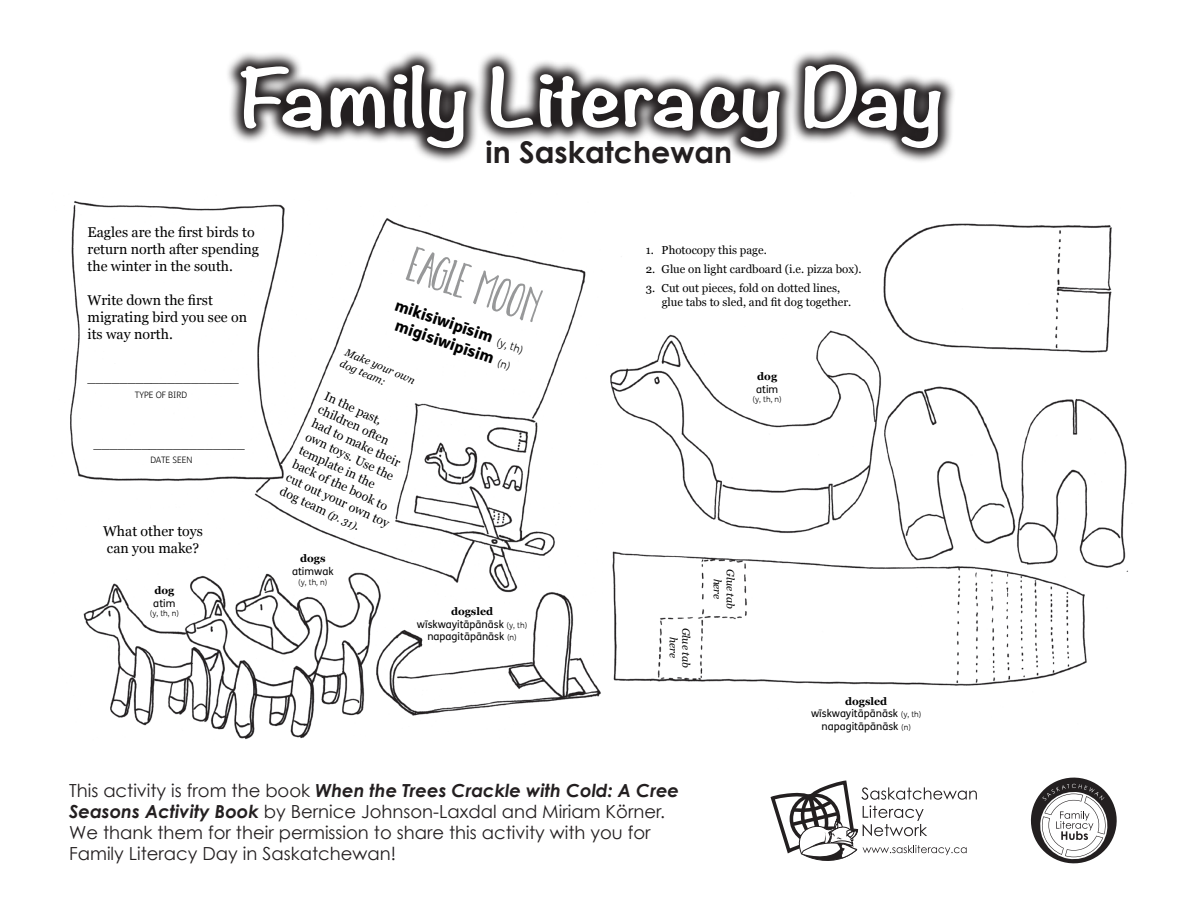
<style>
.page{position:relative;width:1188px;height:918px;background:#fff}
.page>*{position:absolute;margin:0;border:0;box-sizing:border-box;transform-origin:0 0}
.t1{font:700 44.25px "Horse Wallop";color:#979899}
.t2{font:700 30px "Century Gothic";color:#231f20}
.t3{font:18px/21px "Century Gothic";color:#231f20}
.t4{font:800 15.9px/19.5px "FS Me";color:#000;text-align:center}
.t5{font:14.1px/17px "Georgia";color:#000}
.t6{font:12.45px/15px "Georgia";color:#000}
.t7{font:11.55px/13.8px "Georgia";color:#000}
.t8{font:10.65px/12.8px "FS Me";color:#000;text-align:center}
.t9{font:italic 10.65px/12.8px "Georgia";color:#000;text-align:center}
.t10{font:300 8.85px "FS Me";color:#000}
.t11{font:300 7.95px "FS Me";color:#000}
.s1{font-family:"Georgia";font-weight:700}
.s2{font-weight:300;font-size:10.65px}
.s3{font-style:italic;font-size:10.65px}
.s4{font-weight:300;font-size:7.95px}
.s5{font-weight:700;font-style:italic}
</style>
<div class="page">
<img style="left:70px;top:201px;width:531px;height:538px">
<div style="left:570px;top:712px;width:47px;height:41px;background:#fff"></div>
<img style="left:610px;top:223px;width:518px;height:463px">
<svg style="left:1030px;top:777px;width:87px;height:87px"></svg>
<svg style="left:770px;top:780px;width:207px;height:81px"></svg>
<svg style="left:228px;top:51px;width:726px;height:111px"></svg>
<svg style="left:241px;top:64px;width:700px;height:84px"></svg>
<p class="t2" style="left:486px;top:133px;width:248px">in Saskatchewan</p>
<p class="t5" style="left:88px;top:224px;width:173px">Eagles are the first birds to return north after spending the winter in the south.</p>
<p class="t5" style="left:88px;top:292px;width:161px">Write down the first migrating bird you see on its way north.</p>
<p class="t6" style="left:88px;top:371px;width:153px">___________________</p>
<p class="t10" style="left:135px;top:389px;width:54px">TYPE OF BIRD</p>
<p class="t6" style="left:94px;top:436px;width:153px">___________________</p>
<p class="t10" style="left:150px;top:454px;width:44px">DATE SEEN</p>
<p class="t5" style="left:103px;top:523px;width:101px">What other toys can you make?</p>
<p class="t8" style="left:153px;top:584px;width:24px;text-align:left"><span class="s1">dog </span>atim</p>
<p class="t11" style="left:150px;top:608px;width:31px">(y, th, n)</p>
<p class="t1" style="left:417px;top:240px;width:138px;rotate:19deg">eagle moon</p>
<p class="t4" style="left:399px;top:294px;width:137px;rotate:19deg">mikisiwipīsim <span class="s2">(y, th) </span>migisiwipīsim <span class="s2">(n)</span></p>
<p class="t9" style="left:348px;top:346px;width:77px;text-align:left;rotate:23deg">Make your own dog team:</p>
<p class="t6" style="left:328px;top:388px;width:114px;rotate:25deg">In the past,<br>children often<br>had to make their own toys. Use the template in the<br>back of the book to cut out your own toy dog team <span class="s3">(p. 31)</span>.</p>
<p class="t8" style="left:292px;top:552px;width:43px"><span class="s1">dogs </span>atimwak</p>
<p class="t11" style="left:298px;top:577px;width:31px">(y, th, n)</p>
<p class="t8" style="left:417px;top:605px;width:112px"><span class="s1">dogsled </span>wīskwayitāpānāsk <span class="s4">(y, th) </span>napagitāpānāsk <span class="s4">(n)</span></p>
<p class="t7" style="left:646px;top:243px;width:123px">1. Photocopy this page.</p>
<p class="t7" style="left:646px;top:263px;width:217px">2. Glue on light cardboard (i.e. pizza box).</p>
<p class="t7" style="left:662px;top:282px;width:191px;text-indent:-16px">3. Cut out pieces, fold on dotted lines, glue tabs to sled, and fit dog together.</p>
<p class="t8" style="left:756px;top:370px;width:24px;text-align:left"><span class="s1">dog </span>atim</p>
<p class="t11" style="left:753px;top:394px;width:31px">(y, th, n)</p>
<p class="t9" style="left:693px;top:628px;width:42px;rotate:90deg">Glue tab here</p>
<p class="t9" style="left:737px;top:569px;width:42px;rotate:90deg">Glue tab here</p>
<p class="t8" style="left:811px;top:694px;width:112px"><span class="s1">dogsled </span>wīskwayitāpānāsk <span class="s4">(y, th) </span>napagitāpānāsk <span class="s4">(n)</span></p>
<p class="t3" style="left:69px;top:780px;width:612px">This activity is from the book <span class="s5">When the Trees Crackle with Cold: A Cree Seasons Activity Book</span> by Bernice Johnson-Laxdal and Miriam Körner.<br>We thank them for their permission to share this activity with you for Family Literacy Day in Saskatchewan!</p>
</div>
